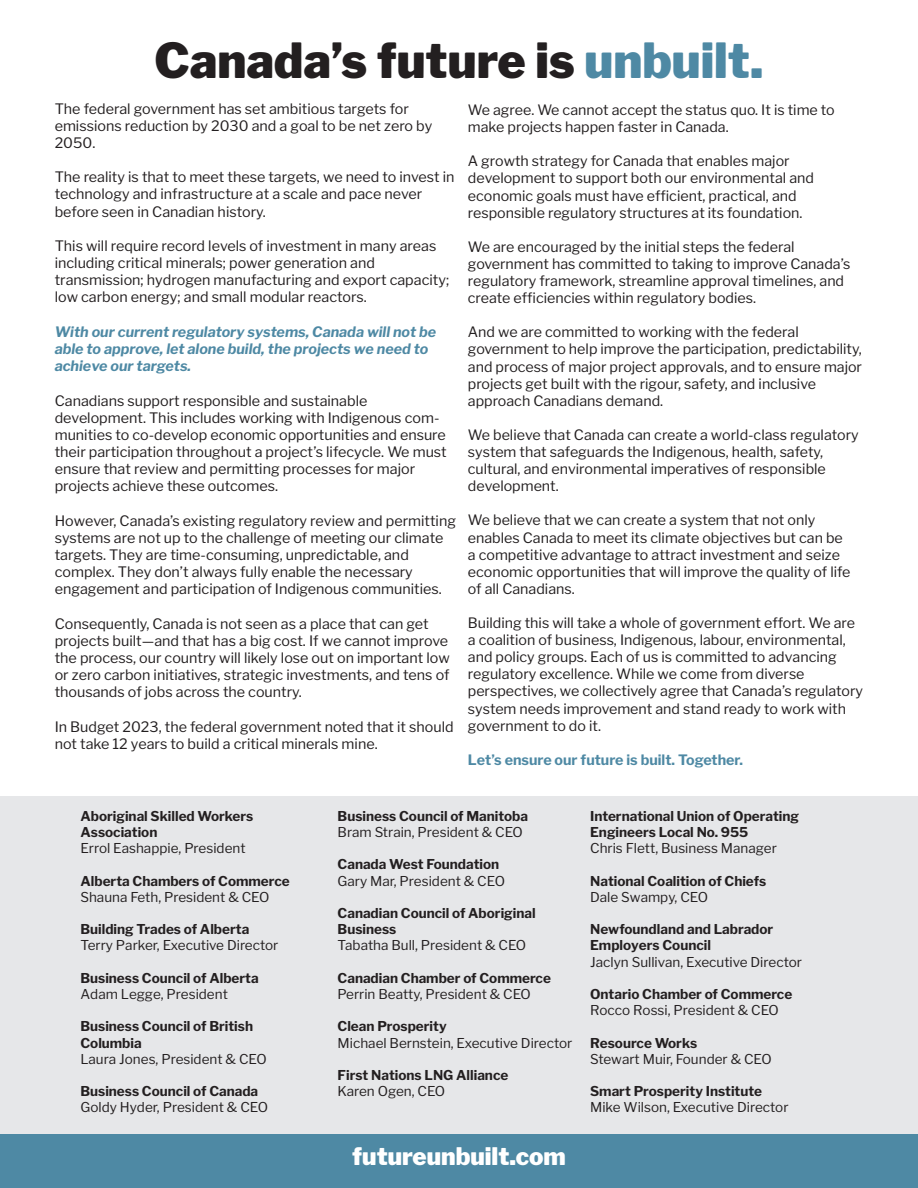
<style>
.page{position:relative;width:918px;height:1188px;background:#fff}
.page>*{position:absolute;margin:0;border:0;box-sizing:border-box;transform-origin:0 0}
.t1{font:900 48px "Libre Franklin";color:#231f20}
.t2{font:900 24px "Libre Franklin";color:#fff}
.t3{font:14.25px/17.1px "Libre Franklin";color:#231f20}
.t4{font:italic 700 14.25px/17.1px "Libre Franklin";color:#4e89a4}
.t5{font:700 14.25px "Libre Franklin";color:#4e89a4}
.t6{font:700 13.5px "Libre Franklin";color:#231f20}
.t7{font:13.5px "Libre Franklin";color:#231f20}
.s1{color:#4e89a4}
</style>
<div class="page">
<div style="left:0;top:796px;width:918px;height:370px;background:#e6e7e9"></div>
<div style="left:0;top:1135px;width:918px;height:53px;background:#4e89a4"></div>
<p class="t1" style="left:154px;top:32px;width:611px">Canada’s future is <span class="s1">unbuilt.</span></p>
<p class="t3" style="left:55px;top:100px;width:356px">The federal government has set ambitious targets for</p>
<p class="t3" style="left:55px;top:117px;width:379px">emissions reduction by 2030 and a goal to be net zero by<br>2050.</p>
<p class="t3" style="left:55px;top:169px;width:401px">The reality is that to meet these targets, we need to invest in</p>
<p class="t3" style="left:55px;top:186px;width:369px">technology and infrastructure at a scale and pace never before seen in Canadian history.</p>
<p class="t3" style="left:55px;top:237px;width:383px">This will require record levels of investment in many areas</p>
<p class="t3" style="left:55px;top:254px;width:322px">including critical minerals; power generation and</p>
<p class="t3" style="left:55px;top:272px;width:396px">transmission; hydrogen manufacturing and export capacity; low carbon energy; and small modular reactors.</p>
<p class="t4" style="left:55px;top:323px;width:383px">With our current regulatory systems, Canada will not be able to approve, let alone build, the projects we need to achieve our targets.</p>
<p class="t3" style="left:55px;top:392px;width:314px">Canadians support responsible and sustainable</p>
<p class="t3" style="left:55px;top:409px;width:394px">development. This includes working with Indigenous com&shy;munities to co-develop economic opportunities and ensure their participation throughout a project’s lifecycle. We must ensure that review and permitting processes for major</p>
<p class="t3" style="left:55px;top:478px;width:225px">projects achieve these outcomes.</p>
<p class="t3" style="left:55px;top:512px;width:403px">However, Canada’s existing regulatory review and permitting</p>
<p class="t3" style="left:55px;top:529px;width:390px">systems are not up to the challenge of meeting our climate targets. They are time-consuming, unpredictable, and</p>
<p class="t3" style="left:55px;top:564px;width:360px">complex. They don’t always fully enable the necessary</p>
<p class="t3" style="left:55px;top:581px;width:389px">engagement and participation of Indigenous communities.</p>
<p class="t3" style="left:55px;top:615px;width:397px">Consequently, Canada is not seen as a place that can get projects built—and that has a big cost. If we cannot improve the process, our country will likely lose out on important low or zero carbon initiatives, strategic investments, and tens of thousands of jobs across the country.</p>
<p class="t3" style="left:55px;top:718px;width:401px">In Budget 2023, the federal government noted that it should not take 12 years to build a critical minerals mine.</p>
<p class="t3" style="left:468px;top:101px;width:368px">We agree. We cannot accept the status quo. It is time to make projects happen faster in Canada.</p>
<p class="t3" style="left:468px;top:153px;width:323px">A growth strategy for Canada that enables major</p>
<p class="t3" style="left:468px;top:170px;width:348px">development to support both our environmental and</p>
<p class="t3" style="left:468px;top:187px;width:330px">economic goals must have efficient, practical, and</p>
<p class="t3" style="left:468px;top:204px;width:336px">responsible regulatory structures at its foundation.</p>
<p class="t3" style="left:468px;top:238px;width:328px">We are encouraged by the initial steps the federal</p>
<p class="t3" style="left:468px;top:255px;width:384px">government has committed to taking to improve Canada’s regulatory framework, streamline approval timelines, and create efficiencies within regulatory bodies.</p>
<p class="t3" style="left:468px;top:324px;width:332px">And we are committed to working with the federal</p>
<p class="t3" style="left:468px;top:341px;width:395px">government to help improve the participation, predictability,</p>
<p class="t3" style="left:468px;top:358px;width:396px">and process of major project approvals, and to ensure major projects get built with the rigour, safety, and inclusive</p>
<p class="t3" style="left:468px;top:392px;width:197px">approach Canadians demand.</p>
<p class="t3" style="left:468px;top:426px;width:392px">We believe that Canada can create a world-class regulatory</p>
<p class="t3" style="left:468px;top:443px;width:357px">system that safeguards the Indigenous, health, safety,</p>
<p class="t3" style="left:468px;top:460px;width:360px">cultural, and environmental imperatives of responsible development.</p>
<p class="t3" style="left:468px;top:512px;width:384px">We believe that we can create a system that not only enables Canada to meet its climate objectives but can be a competitive advantage to attract investment and seize economic opportunities that will improve the quality of life of all Canadians.</p>
<p class="t3" style="left:468px;top:614px;width:389px">Building this will take a whole of government effort. We are a coalition of business, Indigenous, labour, environmental, and policy groups. Each of us is committed to advancing regulatory excellence. While we come from diverse</p>
<p class="t3" style="left:468px;top:683px;width:397px">perspectives, we collectively agree that Canada’s regulatory system needs improvement and stand ready to work with government to do it.</p>
<p class="t5" style="left:468px;top:751px;width:277px">Let’s ensure our future is built. Together.</p>
<p class="t6" style="left:80px;top:808px;width:174px">Aboriginal Skilled Workers</p>
<p class="t6" style="left:80px;top:824px;width:78px">Association</p>
<p class="t7" style="left:80px;top:840px;width:167px">Errol Eashappie, President</p>
<p class="t6" style="left:80px;top:873px;width:211px">Alberta Chambers of Commerce</p>
<p class="t7" style="left:80px;top:889px;width:190px">Shauna Feth, President &amp; CEO</p>
<p class="t6" style="left:80px;top:921px;width:170px">Building Trades of Alberta</p>
<p class="t7" style="left:80px;top:937px;width:200px">Terry Parker, Executive Director</p>
<p class="t6" style="left:80px;top:970px;width:180px">Business Council of Alberta</p>
<p class="t7" style="left:80px;top:986px;width:149px">Adam Legge, President</p>
<p class="t6" style="left:80px;top:1018px;width:174px">Business Council of British</p>
<p class="t6" style="left:80px;top:1035px;width:63px">Columbia</p>
<p class="t7" style="left:80px;top:1051px;width:188px">Laura Jones, President &amp; CEO</p>
<p class="t6" style="left:80px;top:1083px;width:179px">Business Council of Canada</p>
<p class="t7" style="left:80px;top:1099px;width:189px">Goldy Hyder, President &amp; CEO</p>
<p class="t6" style="left:338px;top:808px;width:192px">Business Council of Manitoba</p>
<p class="t7" style="left:338px;top:824px;width:187px">Bram Strain, President &amp; CEO</p>
<p class="t6" style="left:338px;top:856px;width:163px">Canada West Foundation</p>
<p class="t7" style="left:338px;top:873px;width:169px">Gary Mar, President &amp; CEO</p>
<p class="t6" style="left:338px;top:905px;width:200px">Canadian Council of Aboriginal</p>
<p class="t6" style="left:338px;top:921px;width:60px">Business</p>
<p class="t7" style="left:338px;top:937px;width:190px">Tabatha Bull, President &amp; CEO</p>
<p class="t6" style="left:338px;top:970px;width:215px">Canadian Chamber of Commerce</p>
<p class="t7" style="left:338px;top:986px;width:195px">Perrin Beatty, President &amp; CEO</p>
<p class="t6" style="left:338px;top:1018px;width:111px">Clean Prosperity</p>
<p class="t7" style="left:338px;top:1035px;width:236px">Michael Bernstein, Executive Director</p>
<p class="t6" style="left:338px;top:1067px;width:172px">First Nations LNG Alliance</p>
<p class="t7" style="left:338px;top:1083px;width:109px">Karen Ogen, CEO</p>
<p class="t2" style="left:352px;top:1142px;width:215px">futureunbuilt.com</p>
<p class="t6" style="left:590px;top:808px;width:210px">International Union of Operating</p>
<p class="t6" style="left:590px;top:824px;width:160px">Engineers Local No. 955</p>
<p class="t7" style="left:590px;top:840px;width:188px">Chris Flett, Business Manager</p>
<p class="t6" style="left:590px;top:873px;width:178px">National Coalition of Chiefs</p>
<p class="t7" style="left:590px;top:889px;width:119px">Dale Swampy, CEO</p>
<p class="t6" style="left:590px;top:921px;width:185px">Newfoundland and Labrador</p>
<p class="t6" style="left:590px;top:937px;width:122px">Employers Council</p>
<p class="t7" style="left:590px;top:954px;width:213px">Jaclyn Sullivan, Executive Director</p>
<p class="t6" style="left:590px;top:986px;width:204px">Ontario Chamber of Commerce</p>
<p class="t7" style="left:590px;top:1002px;width:190px">Rocco Rossi, President &amp; CEO</p>
<p class="t6" style="left:590px;top:1035px;width:108px">Resource Works</p>
<p class="t7" style="left:590px;top:1051px;width:183px">Stewart Muir, Founder &amp; CEO</p>
<p class="t6" style="left:590px;top:1083px;width:173px">Smart Prosperity Institute</p>
<p class="t7" style="left:590px;top:1099px;width:200px">Mike Wilson, Executive Director</p>
</div>
